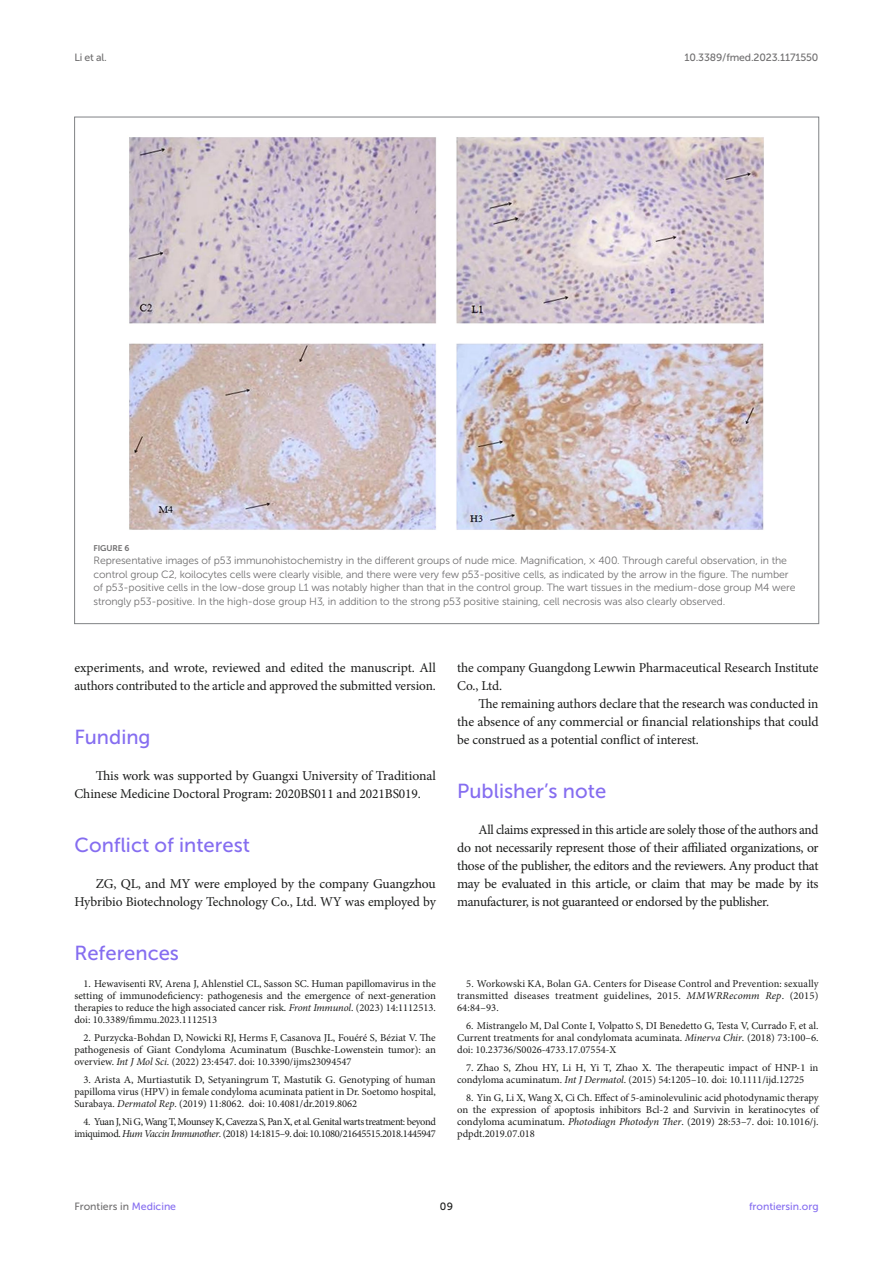
<style>
.page{position:relative;width:893px;height:1263px;background:#fff}
.page>*{position:absolute;margin:0;border:0;box-sizing:border-box;transform-origin:0 0}
.HEAD_1{font:20.25px "Museo Sans 500";color:#856df0}
.REF_HD{font:20.25px "Museo Sans 500";color:#856df0}
.TEXT_FLUSH{font:13.5px/18px "Minion Pro";letter-spacing:-.01em;color:#1b1c1b}
.TEXT{font:13.5px/18px "Minion Pro";letter-spacing:-.005em;color:#1b1c1b;text-align:justify}
.REF_00{font:10.5px/12px "Minion Pro";color:#1b1c1b;text-align:justify}
.FIG_LEG{font:10.5px/13.5px "Museo Sans 300";letter-spacing:-.01em;color:#706f70}
.REF_00-2{font:10.5px/12px "Minion Pro";letter-spacing:-.035em;color:#1b1c1b;text-align:right}
.t1{font:10.5px "Museo Sans 500";letter-spacing:-.015em;color:#706f70}
.t2{font:10.5px "Museo Sans 500";color:#856df0}
.t3{font:10.5px "Museo Sans 500";color:#1b1c1b}
.FIG_HD{font:8.25px "Museo Sans 700";letter-spacing:-.01em;color:#706f70}
.s1{font-style:italic}
.s2{color:#856df0}
</style>
<div class="page">
<img style="left:129px;top:137px;width:635px;height:393px">
<p class="t1" style="left:74px;top:51px;width:34px">Li et al.</p>
<p class="t1" style="left:684px;top:51px;width:136px">10.3389/fmed.2023.1171550</p>
<p class="FIG_HD" style="left:94px;top:543px;width:37px">FIGURE 6</p>
<p class="FIG_LEG" style="left:94px;top:554px;width:703px">Representative images of p53 immunohistochemistry in the different groups of nude mice. Magnification, × 400. Through careful observation, in the control group C2, koilocytes cells were clearly visible, and there were very few p53-positive cells, as indicated by the arrow in the figure. The number of p53-positive cells in the low-dose group L1 was notably higher than that in the control group. The wart tissues in the medium-dose group M4 were strongly p53-positive. In the high-dose group H3, in addition to the strong p53 positive staining, cell necrosis was also clearly observed.</p>
<p class="TEXT_FLUSH" style="left:74px;top:659px;width:363px">experiments, and wrote, reviewed and edited the manuscript. All authors contributed to the article and approved the submitted version.</p>
<p class="HEAD_1" style="left:74px;top:726px;width:78px">Funding</p>
<p class="TEXT_FLUSH" style="left:74px;top:767px;width:363px;text-indent:21px">This work was supported by Guangxi University of Traditional<br>Chinese Medicine Doctoral Program: 2020BS011 and 2021BS019.</p>
<p class="HEAD_1" style="left:74px;top:834px;width:177px">Conflict of interest</p>
<p class="TEXT_FLUSH" style="left:74px;top:875px;width:363px;text-align:right">ZG, QL, and MY were employed by the company Guangzhou<br>Hybribio Biotechnology Technology Co., Ltd. WY was employed by</p>
<p class="REF_HD" style="left:74px;top:942px;width:106px">References</p>
<p class="REF_00" style="left:74px;top:978px;width:363px;text-indent:9px">1. Hewavisenti RV, Arena J, Ahlenstiel CL, Sasson SC. Human papillomavirus in the setting of immunodeficiency: pathogenesis and the emergence of next-generation therapies to reduce the high associated cancer risk. <span class="s1">Front Immunol</span>. (2023) 14:1112513. doi: 10.3389/fimmu.2023.1112513</p>
<p class="REF_00" style="left:74px;top:1032px;width:363px;text-indent:9px">2. Purzycka-Bohdan D, Nowicki RJ, Herms F, Casanova JL, Fouéré S, Béziat V. The pathogenesis of Giant Condyloma Acuminatum (Buschke-Lowenstein tumor): an overview. <span class="s1">Int J Mol Sci</span>. (2022) 23:4547. doi: 10.3390/ijms23094547</p>
<p class="REF_00" style="left:74px;top:1074px;width:363px;text-indent:9px">3. Arista A, Murtiastutik D, Setyaningrum T, Mastutik G. Genotyping of human papilloma virus (HPV) in female condyloma acuminata patient in Dr. Soetomo hospital, Surabaya. <span class="s1">Dermatol Rep</span>. (2019) 11:8062. doi: 10.4081/dr.2019.8062</p>
<p class="REF_00-2" style="left:74px;top:1116px;width:363px">4. Yuan J, Ni G, Wang T, Mounsey K, Cavezza S, Pan X, et al. Genital warts treatment: beyond imiquimod. <span class="s1">Hum Vaccin Immunother</span>. (2018) 14:1815–9. doi: 10.1080/21645515.2018.1445947</p>
<p class="TEXT_FLUSH" style="left:457px;top:659px;width:363px">the company Guangdong Lewwin Pharmaceutical Research Institute<br>Co., Ltd.</p>
<p class="TEXT" style="left:457px;top:695px;width:363px;text-indent:21px">The remaining authors declare that the research was conducted in the absence of any commercial or financial relationships that could be construed as a potential conflict of interest.</p>
<p class="HEAD_1" style="left:457px;top:780px;width:151px">Publisher’s note</p>
<p class="TEXT_FLUSH" style="left:457px;top:821px;width:363px;text-align:justify;text-indent:21px">All claims expressed in this article are solely those of the authors and do not necessarily represent those of their affiliated organizations, or those of the publisher, the editors and the reviewers. Any product that may be evaluated in this article, or claim that may be made by its manufacturer, is not guaranteed or endorsed by the publisher.</p>
<p class="REF_00" style="left:457px;top:978px;width:363px;text-indent:9px">5. Workowski KA, Bolan GA. Centers for Disease Control and Prevention: sexually transmitted diseases treatment guidelines, 2015. <span class="s1">MMWRRecomm Rep</span>. (2015)<br>64:84–93.</p>
<p class="REF_00" style="left:457px;top:1020px;width:363px;text-indent:9px">6. Mistrangelo M, Dal Conte I, Volpatto S, DI Benedetto G, Testa V, Currado F, et al.<br>Current treatments for anal condylomata acuminata. <span class="s1">Minerva Chir</span>. (2018) 73:100–6. doi: 10.23736/S0026-4733.17.07554-X</p>
<p class="REF_00" style="left:457px;top:1062px;width:363px;text-indent:9px">7. Zhao S, Zhou HY, Li H, Yi T, Zhao X. The therapeutic impact of HNP-1 in condyloma acuminatum. <span class="s1">Int J Dermatol</span>. (2015) 54:1205–10. doi: 10.1111/ijd.12725</p>
<p class="REF_00" style="left:457px;top:1092px;width:363px;text-indent:9px">8. Yin G, Li X, Wang X, Ci Ch. Effect of 5-aminolevulinic acid photodynamic therapy on the expression of apoptosis inhibitors Bcl-2 and Survivin in keratinocytes of condyloma acuminatum. <span class="s1">Photodiagn Photodyn Ther</span>. (2019) 28:53–7. doi: 10.1016/j. pdpdt.2019.07.018</p>
<p class="t1" style="left:74px;top:1200px;width:103px">Frontiers in <span class="s2">Medicine</span></p>
<p class="t3" style="left:440px;top:1200px;width:15px">09</p>
<p class="t2" style="left:749px;top:1200px;width:71px">frontiersin.org</p>
</div>
